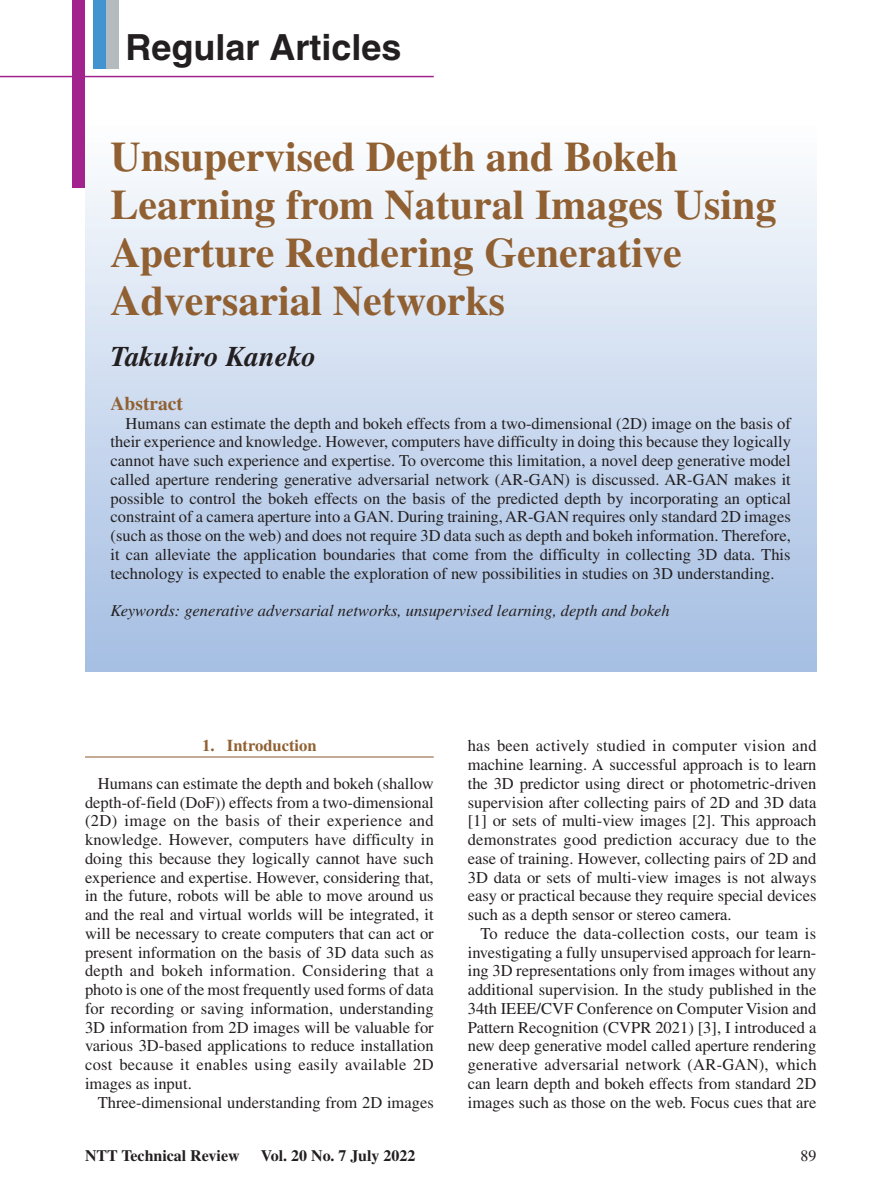
<style>
.page{position:relative;width:893px;height:1191px;background:#fff}
.page>*{position:absolute;margin:0;border:0;box-sizing:border-box;transform-origin:0 0}
.t1{font:700 42px/48px "Times";color:#906032}
.t2{font:700 36px "Helvetica";color:#231f20}
.t3{font:italic 700 28.5px "Times";color:#231f20}
.t4{font:700 19.5px "Times";color:#906032}
.t5{font:16.5px/18.8px "Times";color:#231f20;text-align:justify}
.t6{font:italic 16.5px "Times";color:#231f20}
.t7{font:700 16.5px "Times";color:#906032}
.t8{font:700 15.9px "Times";color:#231f20}
.t9{font:15.9px "Times";color:#231f20}
</style>
<div class="page">
<div style="left:85px;top:119px;width:731px;height:552px;background:linear-gradient(to bottom,#fdfdfe,#a4bde2)"></div>
<hr style="left:85px;top:756px;width:349px;height:1px;background:#906032">
<div style="left:72px;top:0;width:13px;height:187px;background:#a2238e"></div>
<div style="left:94px;top:0;width:12px;height:68px;background:#4194d0"></div>
<div style="left:106px;top:0;width:13px;height:68px;background:#b3bbbe"></div>
<hr style="left:0;top:76px;width:434px;height:1px;background:#a2238e">
<h2 class="t2" style="left:125px;top:25px;width:278px">Regular Articles</h2>
<h1 class="t1" style="left:111px;top:132px;width:667px">Unsupervised Depth and Bokeh<br>Learning from Natural Images Using<br>Aperture Rendering Generative<br>Adversarial Networks</h1>
<h3 class="t3" style="left:111px;top:340px;width:207px">Takuhiro Kaneko</h3>
<p class="t4" style="left:111px;top:391px;width:74px">Abstract</p>
<p class="t5" style="left:111px;top:413px;width:682px;text-indent:15px">Humans can estimate the depth and bokeh effects from a two-dimensional (2D) image on the basis of their experience and knowledge. However, computers have difficulty in doing this because they logically cannot have such experience and expertise. To overcome this limitation, a novel deep generative model called aperture rendering generative adversarial network (AR-GAN) is discussed. AR-GAN makes it possible to control the bokeh effects on the basis of the predicted depth by incorporating an optical constraint of a camera aperture into a GAN. During training, AR-GAN requires only standard 2D images (such as those on the web) and does not require 3D data such as depth and bokeh information. Therefore, it can alleviate the application boundaries that come from the difficulty in collecting 3D data. This technology is expected to enable the exploration of new possibilities in studies on 3D understanding.</p>
<p class="t6" style="left:111px;top:601px;width:561px">Keywords: generative adversarial networks, unsupervised learning, depth and bokeh</p>
<p class="t7" style="left:202px;top:736px;width:116px">1. Introduction</p>
<p class="t5" style="left:85px;top:774px;width:350px;text-indent:13px">Humans can estimate the depth and bokeh (shallow depth-of-field (DoF)) effects from a two-dimensional (2D) image on the basis of their experience and knowledge. However, computers have difficulty in doing this because they logically cannot have such experience and expertise. However, considering that, in the future, robots will be able to move around us and the real and virtual worlds will be integrated, it will be necessary to create computers that can act or present information on the basis of 3D data such as depth and bokeh information. Considering that a photo is one of the most frequently used forms of data for recording or saving information, understanding 3D information from 2D images will be valuable for various 3D-based applications to reduce installation cost because it enables using easily available 2D images as input.</p>
<p class="t5" style="left:98px;top:1092px;width:337px">Three-dimensional understanding from 2D images</p>
<p class="t5" style="left:468px;top:736px;width:350px">has been actively studied in computer vision and machine learning. A successful approach is to learn the 3D predictor using direct or photometric-driven supervision after collecting pairs of 2D and 3D data [1] or sets of multi-view images [2]. This approach demonstrates good prediction accuracy due to the ease of training. However, collecting pairs of 2D and 3D data or sets of multi-view images is not always easy or practical because they require special devices such as a depth sensor or stereo camera.</p>
<p class="t5" style="left:468px;top:923px;width:350px;text-indent:13px">To reduce the data-collection costs, our team is investigating a fully unsupervised approach for learn&shy;ing 3D representations only from images without any additional supervision. In the study published in the 34th IEEE/CVF Conference on Computer Vision and Pattern Recognition (CVPR 2021) [3], I introduced a new deep generative model called aperture rendering generative adversarial network (AR-GAN), which can learn depth and bokeh effects from standard 2D images such as those on the web. Focus cues that are</p>
<p class="t8" style="left:85px;top:1146px;width:156px">NTT Technical Review</p>
<p class="t8" style="left:261px;top:1146px;width:156px">Vol. 20 No. 7 July 2022</p>
<p class="t9" style="left:800px;top:1146px;width:17px">89</p>
</div>
